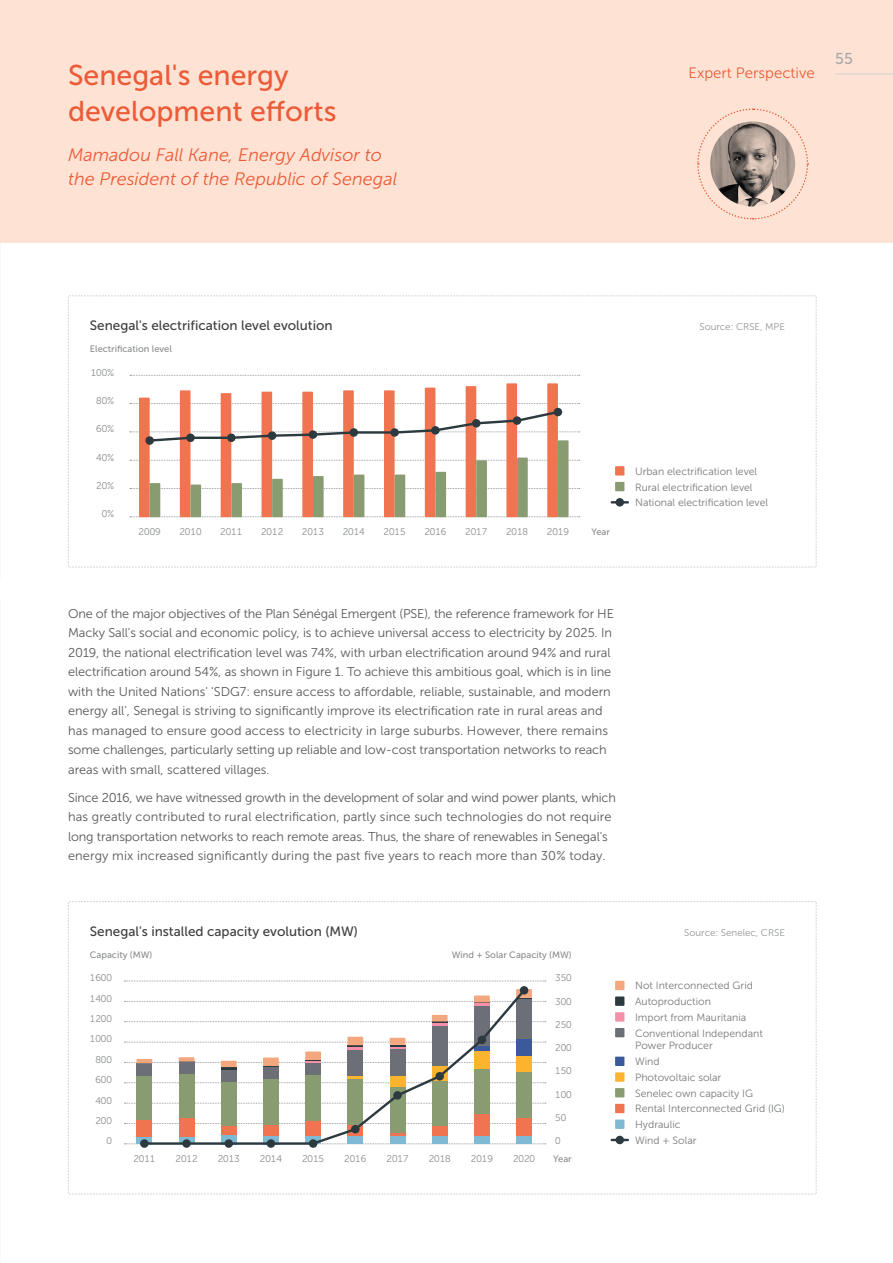
<style>
.page{position:relative;width:893px;height:1263px;background:#fff}
.page>*{position:absolute;margin:0;border:0;box-sizing:border-box;transform-origin:0 0}
.t1{font:28.5px/36px "Museo Sans 500";color:#ec5b37}
.t2{font:italic 18px/24px "Museo Sans 300";color:#ec5b37}
.t3{font:15.75px "Museo Sans 500";color:#a8a9ad}
.t4{font:15px "Museo Sans 300";color:#ec5b37}
.t5{font:13.5px "Museo Sans 500";color:#3e3e3f}
.t6{font:12.75px/19.5px "Museo Sans 300";letter-spacing:-.005em;color:#57585a}
.t7{font:10.5px/12.6px "Museo Sans 300";color:#76787b}
.t8{font:9.75px/20.4px "Museo Sans 300";color:#8a8c8f;text-align:justify}
.t9{font:9.75px "Museo Sans 300";color:#939598}
.t10{font:9.3px "Museo Sans 500";color:#8a8c8f}
</style>
<div class="page">
<div style="left:0;top:0;width:893px;height:242px;background:#fee3d5"></div>
<svg style="left:68px;top:901px;width:749px;height:294px"></svg>
<div style="left:615px;top:1119px;width:9px;height:10px;background:#7ebad3"></div>
<div style="left:615px;top:996px;width:9px;height:10px;background:#2c393f"></div>
<div style="left:615px;top:1072px;width:9px;height:10px;background:#fcb32e"></div>
<svg style="left:140px;top:1139px;width:9px;height:9px"></svg>
<svg style="left:182px;top:1139px;width:9px;height:9px"></svg>
<svg style="left:224px;top:1139px;width:9px;height:9px"></svg>
<svg style="left:142px;top:987px;width:385px;height:159px"></svg>
<svg style="left:68px;top:296px;width:749px;height:272px"></svg>
<div style="left:615px;top:482px;width:9px;height:9px;background:#899b70"></div>
<svg style="left:697px;top:108px;width:112px;height:112px"></svg>
<hr style="left:835px;top:74px;width:58px;height:1px;background:#d1d2d4">
<h1 class="t1" style="left:68px;top:57px;width:270px">Senegal's energy development efforts</h1>
<p class="t4" style="left:688px;top:65px;width:128px">Expert Perspective</p>
<h2 class="t2" style="left:68px;top:143px;width:331px">Mamadou Fall Kane, Energy Advisor to the President of the Republic of Senegal</h2>
<p class="t3" style="left:835px;top:50px;width:19px">55</p>
<p class="t5" style="left:90px;top:318px;width:244px">Senegal's electrification level evolution</p>
<p class="t10" style="left:90px;top:344px;width:83px">Electrification level</p>
<p class="t8" style="left:91px;top:362px;width:25px">100%</p>
<p class="t8" style="left:96px;top:390px;width:20px">80%</p>
<p class="t8" style="left:96px;top:419px;width:20px">60%</p>
<p class="t8" style="left:96px;top:447px;width:20px">40%</p>
<p class="t8" style="left:96px;top:475px;width:20px">20%</p>
<p class="t8" style="left:102px;top:504px;width:14px">0%</p>
<p class="t8" style="left:139px;top:522px;width:24px">2009</p>
<p class="t8" style="left:179px;top:522px;width:24px">2010</p>
<p class="t8" style="left:220px;top:522px;width:24px">2011</p>
<p class="t8" style="left:261px;top:522px;width:24px">2012</p>
<p class="t8" style="left:302px;top:522px;width:24px">2013</p>
<p class="t8" style="left:343px;top:522px;width:24px">2014</p>
<p class="t8" style="left:384px;top:522px;width:24px">2015</p>
<p class="t8" style="left:424px;top:522px;width:24px">2016</p>
<p class="t8" style="left:465px;top:522px;width:24px">2017</p>
<p class="t8" style="left:506px;top:522px;width:24px">2018</p>
<p class="t8" style="left:547px;top:522px;width:24px">2019</p>
<p class="t10" style="left:591px;top:527px;width:20px">Year</p>
<p class="t9" style="left:699px;top:321px;width:87px">Source: CRSE, MPE</p>
<p class="t7" style="left:635px;top:465px;width:124px">Urban electrification level</p>
<p class="t7" style="left:635px;top:496px;width:135px">National electrification level</p>
<p class="t7" style="left:635px;top:481px;width:119px">Rural electrification level</p>
<p class="t6" style="left:68px;top:604px;width:547px">One of the major objectives of the Plan Sénégal Emergent (PSE), the reference framework for HE Macky Sall's social and economic policy, is to achieve universal access to electricity by 2025. In 2019, the national electrification level was 74%, with urban electrification around 94% and rural electrification around 54%, as shown in Figure 1. To achieve this ambitious goal, which is in line with the United Nations' 'SDG7: ensure access to affordable, reliable, sustainable, and modern energy all', Senegal is striving to significantly improve its electrification rate in rural areas and has managed to ensure good access to electricity in large suburbs. However, there remains some challenges, particularly setting up reliable and low-cost transportation networks to reach areas with small, scattered villages.</p>
<p class="t6" style="left:68px;top:788px;width:549px">Since 2016, we have witnessed growth in the development of solar and wind power plants, which has greatly contributed to rural electrification, partly since such technologies do not require long transportation networks to reach remote areas. Thus, the share of renewables in Senegal's energy mix increased significantly during the past five years to reach more than 30% today.</p>
<p class="t5" style="left:90px;top:924px;width:270px">Senegal's installed capacity evolution (MW)</p>
<p class="t10" style="left:90px;top:949px;width:64px">Capacity (MW)</p>
<p class="t10" style="left:452px;top:949px;width:122px">Wind + Solar Capacity (MW)</p>
<p class="t8" style="left:90px;top:968px;width:24px">1600</p>
<p class="t8" style="left:90px;top:988px;width:24px">1400</p>
<p class="t8" style="left:90px;top:1009px;width:24px">1200</p>
<p class="t8" style="left:90px;top:1029px;width:24px;text-align:center">1000<br>800</p>
<p class="t8" style="left:95px;top:1070px;width:18px">600<br>400<br>200</p>
<p class="t8" style="left:106px;top:1131px;width:7px">0</p>
<p class="t8" style="left:555px;top:968px;width:18px">350</p>
<p class="t8" style="left:555px;top:991px;width:18px">300</p>
<p class="t8" style="left:555px;top:1014px;width:18px">250</p>
<p class="t8" style="left:555px;top:1038px;width:18px">200</p>
<p class="t8" style="left:555px;top:1061px;width:18px">150</p>
<p class="t8" style="left:555px;top:1084px;width:18px">100</p>
<p class="t8" style="left:555px;top:1107px;width:13px">50</p>
<p class="t8" style="left:555px;top:1131px;width:7px">0</p>
<p class="t8" style="left:133px;top:1149px;width:24px">2011</p>
<p class="t8" style="left:176px;top:1149px;width:24px">2012</p>
<p class="t8" style="left:218px;top:1149px;width:24px">2013</p>
<p class="t8" style="left:260px;top:1149px;width:24px">2014</p>
<p class="t8" style="left:302px;top:1149px;width:24px">2015</p>
<p class="t8" style="left:344px;top:1149px;width:24px">2016</p>
<p class="t8" style="left:386px;top:1149px;width:24px">2017</p>
<p class="t8" style="left:429px;top:1149px;width:24px">2018</p>
<p class="t8" style="left:471px;top:1149px;width:24px">2019</p>
<p class="t8" style="left:513px;top:1149px;width:24px">2020</p>
<p class="t10" style="left:553px;top:1154px;width:20px">Year</p>
<p class="t9" style="left:684px;top:927px;width:102px">Source: Senelec, CRSE</p>
<p class="t7" style="left:635px;top:979px;width:119px">Not Interconnected Grid</p>
<p class="t7" style="left:635px;top:995px;width:77px">Autoproduction</p>
<p class="t7" style="left:635px;top:1011px;width:113px">Import from Mauritania</p>
<p class="t7" style="left:635px;top:1027px;width:129px">Conventional Independant<br>Power Producer</p>
<p class="t7" style="left:635px;top:1055px;width:26px">Wind</p>
<p class="t7" style="left:635px;top:1071px;width:88px">Photovoltaic solar</p>
<p class="t7" style="left:635px;top:1085px;width:151px;line-height:15.8px">Senelec own capacity IG<br>Rental Interconnected Grid (IG)</p>
<p class="t7" style="left:635px;top:1134px;width:63px">Wind + Solar</p>
<p class="t7" style="left:635px;top:1118px;width:47px">Hydraulic</p>
</div>
